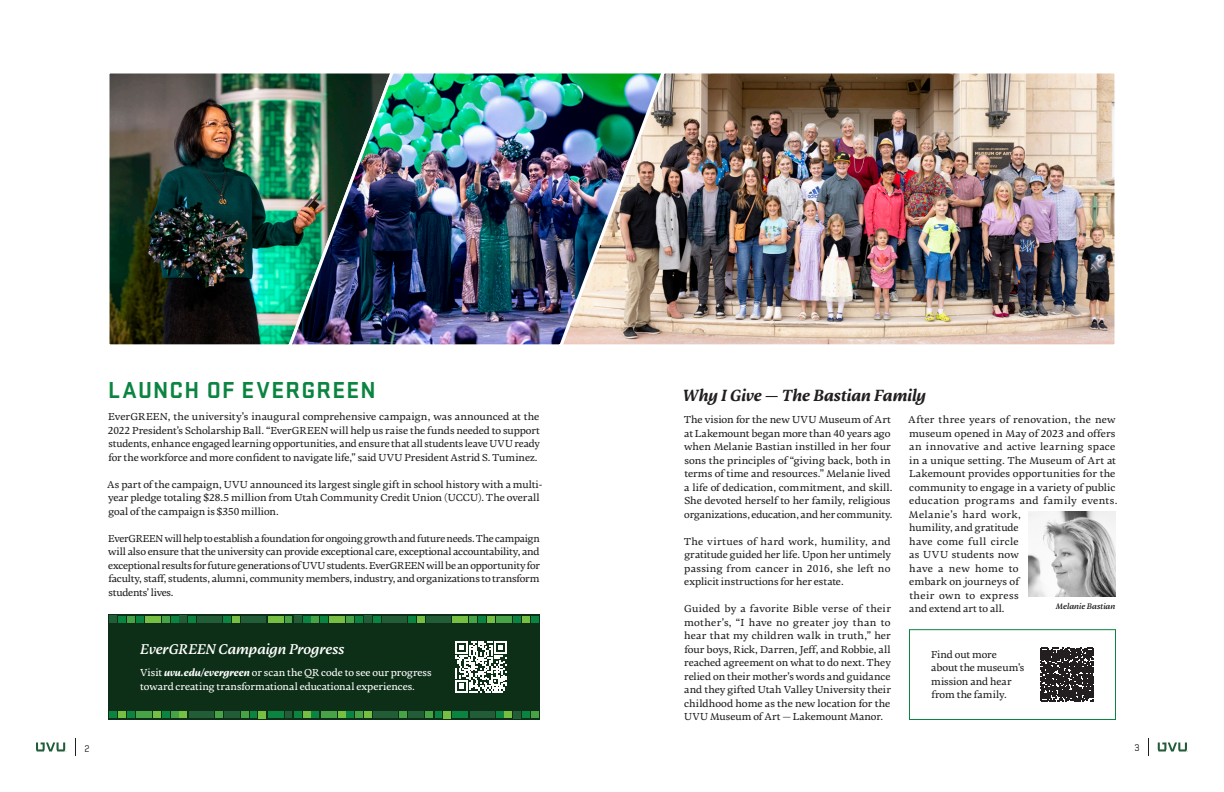
<style>
.page{position:relative;width:1224px;height:792px;background:#fff}
.page>*{position:absolute;margin:0;border:0;box-sizing:border-box;transform-origin:0 0}
.Heading_1{font:700 24px "Stratum 1";letter-spacing:.05em;color:#0c8441}
.Heading_2{font:italic 700 16px "Adelbrook";letter-spacing:.01em;color:#231f20}
.Heading_3{font:italic 500 14px "Adelbrook";letter-spacing:.005em;color:#fff}
.Paragraph_-_Justified{font:10px/13.5px "Adelbrook";letter-spacing:.005em;color:#231f20;text-align:justify}
.Paragraph_-_Justified-2{font:10px/13.5px "Adelbrook";color:#fff}
.t1{font:10px "Stratum 1";color:#231f20}
.Paragraph_-_Justified-3{font:italic 500 8px "Adelbrook";letter-spacing:.01em;color:#231f20}
.s1{font-weight:700;font-style:italic}
</style>
<div class="page">
<img style="left:668px;top:73px;width:447px;height:272px">
<div style="left:909px;top:629px;width:207px;height:91px;border:1px solid #0c8441"></div>
<svg style="left:36px;top:742px;width:30px;height:10px"></svg>
<svg style="left:75px;top:738px;width:1px;height:18px"></svg>
<svg style="left:1158px;top:742px;width:30px;height:10px"></svg>
<svg style="left:1148px;top:738px;width:1px;height:18px"></svg>
<div style="left:108px;top:624px;width:432px;height:86px;background:#0d2e17"></div>
<svg style="left:108px;top:710px;width:185px;height:10px"></svg>
<div style="left:285px;top:711px;width:25px;height:7px;background:#235d38"></div>
<div style="left:268px;top:711px;width:15px;height:7px;background:#0c8441"></div>
<div style="left:224px;top:711px;width:16px;height:7px;background:#235d38"></div>
<div style="left:154px;top:711px;width:7px;height:7px;background:#77bf42"></div>
<div style="left:162px;top:711px;width:7px;height:7px;background:#0c8441"></div>
<div style="left:171px;top:711px;width:7px;height:7px;background:#48a346"></div>
<div style="left:180px;top:711px;width:7px;height:7px;background:#77bf42"></div>
<div style="left:189px;top:711px;width:24px;height:7px;background:#235d38"></div>
<div style="left:215px;top:711px;width:7px;height:7px;background:#48a346"></div>
<div style="left:110px;top:711px;width:7px;height:7px;background:#0c8441"></div>
<div style="left:127px;top:711px;width:7px;height:7px;background:#0c8441"></div>
<div style="left:119px;top:711px;width:7px;height:7px;background:#77bf42"></div>
<div style="left:136px;top:711px;width:16px;height:7px;background:#48a346"></div>
<div style="left:250px;top:711px;width:7px;height:7px;background:#0c8441"></div>
<div style="left:259px;top:711px;width:7px;height:7px;background:#77bf42"></div>
<div style="left:241px;top:711px;width:7px;height:7px;background:#48a346"></div>
<svg style="left:108px;top:614px;width:185px;height:10px"></svg>
<div style="left:241px;top:616px;width:25px;height:7px;background:#235d38"></div>
<div style="left:233px;top:616px;width:7px;height:7px;background:#77bf42"></div>
<div style="left:224px;top:616px;width:7px;height:7px;background:#0c8441"></div>
<div style="left:127px;top:616px;width:7px;height:7px;background:#48a346"></div>
<div style="left:136px;top:616px;width:7px;height:7px;background:#0c8441"></div>
<div style="left:145px;top:616px;width:16px;height:7px;background:#77bf42"></div>
<div style="left:198px;top:616px;width:24px;height:7px;background:#235d38"></div>
<div style="left:189px;top:616px;width:7px;height:7px;background:#0c8441"></div>
<div style="left:180px;top:616px;width:7px;height:7px;background:#235d38"></div>
<div style="left:162px;top:616px;width:7px;height:7px;background:#48a346"></div>
<div style="left:171px;top:616px;width:7px;height:7px;background:#0c8441"></div>
<div style="left:119px;top:616px;width:7px;height:7px;background:#0c8441"></div>
<div style="left:110px;top:616px;width:7px;height:7px;background:#235d38"></div>
<div style="left:268px;top:616px;width:15px;height:7px;background:#77bf42"></div>
<div style="left:285px;top:616px;width:7px;height:7px;background:#48a346"></div>
<svg style="left:293px;top:710px;width:247px;height:10px"></svg>
<div style="left:505px;top:711px;width:7px;height:7px;background:#77bf42"></div>
<div style="left:496px;top:711px;width:7px;height:7px;background:#0c8441"></div>
<div style="left:470px;top:711px;width:24px;height:7px;background:#235d38"></div>
<div style="left:452px;top:711px;width:16px;height:7px;background:#0c8441"></div>
<div style="left:408px;top:711px;width:16px;height:7px;background:#235d38"></div>
<div style="left:338px;top:711px;width:7px;height:7px;background:#77bf42"></div>
<div style="left:347px;top:711px;width:7px;height:7px;background:#0c8441"></div>
<div style="left:356px;top:711px;width:7px;height:7px;background:#48a346"></div>
<div style="left:365px;top:711px;width:7px;height:7px;background:#77bf42"></div>
<div style="left:373px;top:711px;width:25px;height:7px;background:#235d38"></div>
<div style="left:400px;top:711px;width:7px;height:7px;background:#48a346"></div>
<div style="left:294px;top:711px;width:7px;height:7px;background:#0c8441"></div>
<div style="left:312px;top:711px;width:7px;height:7px;background:#0c8441"></div>
<div style="left:303px;top:711px;width:7px;height:7px;background:#77bf42"></div>
<div style="left:321px;top:711px;width:15px;height:7px;background:#48a346"></div>
<div style="left:435px;top:711px;width:7px;height:7px;background:#0c8441"></div>
<div style="left:443px;top:711px;width:8px;height:7px;background:#77bf42"></div>
<div style="left:426px;top:711px;width:7px;height:7px;background:#48a346"></div>
<div style="left:531px;top:711px;width:7px;height:7px;background:#48a346"></div>
<div style="left:522px;top:711px;width:7px;height:7px;background:#0c8441"></div>
<div style="left:514px;top:711px;width:7px;height:7px;background:#235d38"></div>
<svg style="left:293px;top:614px;width:247px;height:10px"></svg>
<div style="left:426px;top:616px;width:25px;height:7px;background:#235d38"></div>
<div style="left:417px;top:616px;width:7px;height:7px;background:#77bf42"></div>
<div style="left:408px;top:616px;width:7px;height:7px;background:#0c8441"></div>
<div style="left:312px;top:616px;width:7px;height:7px;background:#48a346"></div>
<div style="left:321px;top:616px;width:7px;height:7px;background:#0c8441"></div>
<div style="left:329px;top:616px;width:16px;height:7px;background:#77bf42"></div>
<div style="left:382px;top:616px;width:25px;height:7px;background:#235d38"></div>
<div style="left:373px;top:616px;width:7px;height:7px;background:#0c8441"></div>
<div style="left:365px;top:616px;width:7px;height:7px;background:#235d38"></div>
<div style="left:347px;top:616px;width:7px;height:7px;background:#48a346"></div>
<div style="left:356px;top:616px;width:7px;height:7px;background:#0c8441"></div>
<div style="left:303px;top:616px;width:7px;height:7px;background:#0c8441"></div>
<div style="left:294px;top:616px;width:7px;height:7px;background:#235d38"></div>
<div style="left:452px;top:616px;width:16px;height:7px;background:#77bf42"></div>
<div style="left:487px;top:616px;width:7px;height:7px;background:#77bf42"></div>
<div style="left:479px;top:616px;width:7px;height:7px;background:#0c8441"></div>
<div style="left:470px;top:616px;width:7px;height:7px;background:#48a346"></div>
<div style="left:531px;top:616px;width:7px;height:7px;background:#0c8441"></div>
<div style="left:514px;top:616px;width:7px;height:7px;background:#0c8441"></div>
<div style="left:522px;top:616px;width:7px;height:7px;background:#77bf42"></div>
<div style="left:496px;top:616px;width:16px;height:7px;background:#48a346"></div>
<svg style="left:455px;top:641px;width:52px;height:52px"></svg>
<svg style="left:1041px;top:648px;width:53px;height:53px;background:#3e3b3b"></svg>
<img style="left:109px;top:73px;width:177px;height:272px">
<img style="left:286px;top:73px;width:382px;height:272px">
<img style="left:1028px;top:511px;width:88px;height:86px">
<p class="Heading_1" style="left:108px;top:376px;width:269px">LAUNCH OF EVERGREEN</p>
<p class="Paragraph_-_Justified" style="left:108px;top:410px;width:434px">EverGREEN, the university’s inaugural comprehensive campaign, was announced at the 2022 President’s Scholarship Ball. “EverGREEN will help us raise the funds needed to support students, enhance engaged learning opportunities, and ensure that all students leave UVU ready for the workforce and more confident to navigate life,” said UVU President Astrid S. Tuminez.</p>
<p class="Paragraph_-_Justified" style="left:107px;top:477px;width:437px;text-align:left">As part of the campaign, UVU announced its largest single gift in school history with a multi&shy;year pledge totaling $28.5 million from Utah Community Credit Union (UCCU). The overall goal of the campaign is $350 million.</p>
<p class="Paragraph_-_Justified" style="left:108px;top:531px;width:433px">EverGREEN will help to establish a foundation for ongoing growth and future needs. The campaign will also ensure that the university can provide exceptional care, exceptional accountability, and exceptional results for future generations of UVU students. EverGREEN will be an opportunity for faculty, staff, students, alumni, community members, industry, and organizations to transform students’ lives.</p>
<p class="Heading_3" style="left:140px;top:639px;width:206px">EverGREEN Campaign Progress</p>
<p class="Paragraph_-_Justified-2" style="left:140px;top:666px;width:293px">Visit <span class="s1">uvu.edu/evergreen</span> or scan the QR code to see our progress toward creating transformational educational experiences.</p>
<p class="Heading_2" style="left:682px;top:383px;width:245px">Why I Give — The Bastian Family</p>
<p class="Paragraph_-_Justified" style="left:684px;top:412px;width:210px;text-align:left">The vision for the new UVU Museum of Art at Lakemount began more than 40 years ago when Melanie Bastian instilled in her four sons the principles of “giving back, both in terms of time and resources.” Melanie lived a life of dedication, commitment, and skill.<br>She devoted herself to her family, religious organizations, education, and her community.</p>
<p class="Paragraph_-_Justified" style="left:684px;top:534px;width:208px">The virtues of hard work, humility, and gratitude guided her life. Upon her untimely passing from cancer in 2016, she left no explicit instructions for her estate.</p>
<p class="Paragraph_-_Justified" style="left:684px;top:601px;width:208px">Guided by a favorite Bible verse of their mother’s, “I have no greater joy than to hear that my children walk in truth,” her four boys, Rick, Darren, Jeff, and Robbie, all reached agreement on what to do next. They relied on their mother’s words and guidance and they gifted Utah Valley University their childhood home as the new location for the UVU Museum of Art — Lakemount Manor.</p>
<p class="Paragraph_-_Justified" style="left:908px;top:412px;width:211px;text-align:left">After three years of renovation, the new museum opened in May of 2023 and offers an innovative and active learning space in a unique setting. The Museum of Art at<br>Lakemount provides opportunities for the community to engage in a variety of public education programs and family events.<br>Melanie’s hard work,<br>humility, and gratitude<br>have come full circle<br>as UVU students now<br>have a new home to<br>embark on journeys of<br>their own to express<br>and extend art to all.</p>
<p class="Paragraph_-_Justified-3" style="left:1056px;top:601px;width:61px">Melanie Bastian</p>
<p class="Paragraph_-_Justified" style="left:931px;top:647px;width:95px;text-align:left">Find out more about the museum’s mission and hear from the family.</p>
<p class="t1" style="left:84px;top:743px;width:7px">2</p>
<p class="t1" style="left:1135px;top:742px;width:7px">3</p>
</div>
